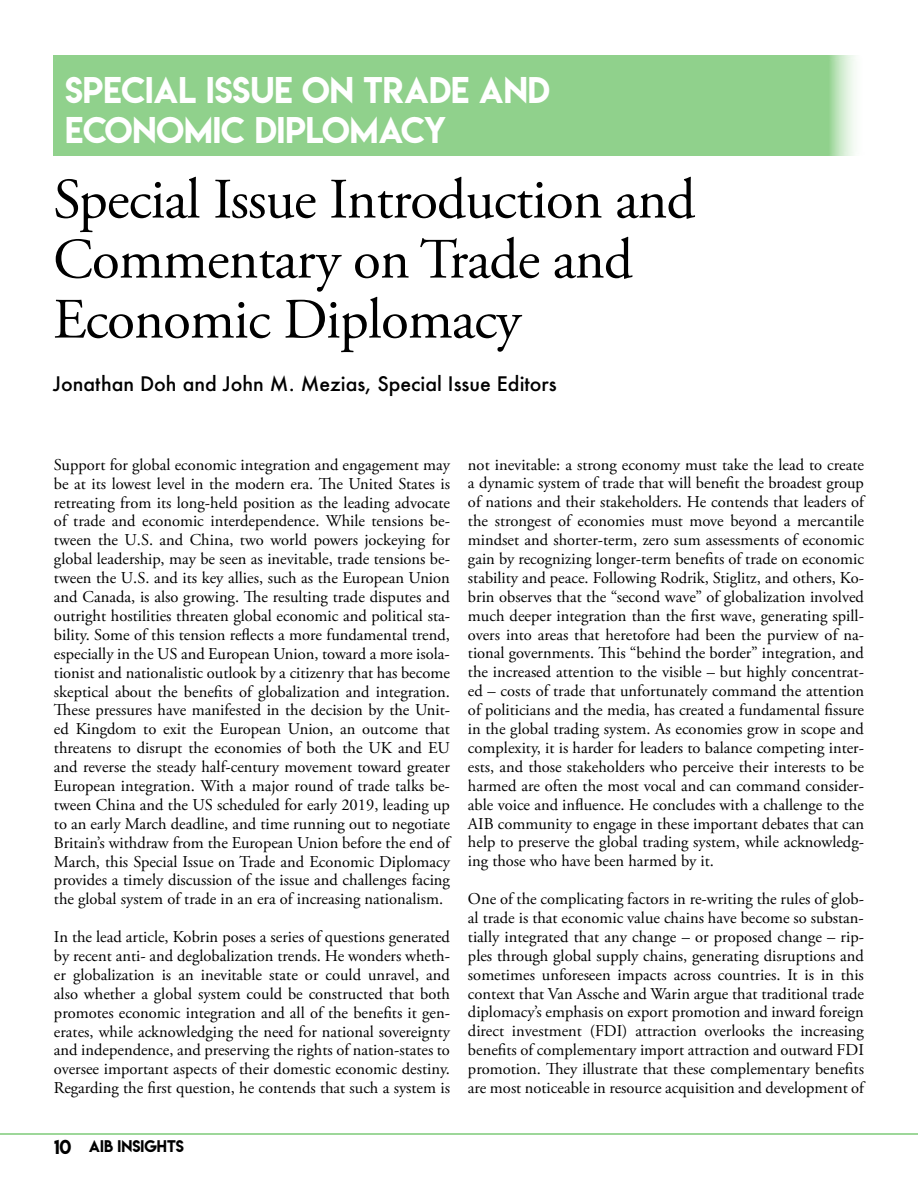
<style>
.page{position:relative;width:918px;height:1188px;background:#fff}
.page>*{position:absolute;margin:0;border:0;box-sizing:border-box;transform-origin:0 0}
.t1{font:57px/60px "Adobe Garamond Pro";letter-spacing:-.015em;color:#000}
.t2{font:33px/39.6px "Lemon Milk";color:#fff}
.t3{font:500 19.5px "Futura";color:#000}
.t4{font:16.5px/18.9px "Adobe Garamond Pro";color:#000;text-align:justify}
.t5{font:15px "Lemon Milk";color:#000}
.s1{font-size:18px}
</style>
<div class="page">
<hr style="left:0;top:1133px;width:918px;height:2px;background:#7dcb78">
<div style="left:53px;top:56px;width:812px;height:100px;background:#90d18c"></div>
<h2 class="t2" style="left:65px;top:70px;width:487px">SPECIAL ISSUE ON TRADE AND<br>ECONOMIC DIPLOMACY</h2>
<h1 class="t1" style="left:53px;top:171px;width:644px">Special Issue Introduction and<br>Commentary on Trade and<br>Economic Diplomacy</h1>
<p class="t3" style="left:53px;top:371px;width:505px">Jonathan Doh and John M. Mezias, Special Issue Editors</p>
<p class="t4" style="left:54px;top:456px;width:398px">Support for global economic integration and engagement may be at its lowest level in the modern era. The United States is retreating from its long-held position as the leading advocate of trade and economic interdependence. While tensions be&shy;tween the U.S. and China, two world powers jockeying for global leadership, may be seen as inevitable, trade tensions be&shy;tween the U.S. and its key allies, such as the European Union and Canada, is also growing. The resulting trade disputes and outright hostilities threaten global economic and political sta&shy;bility. Some of this tension reflects a more fundamental trend, especially in the US and European Union, toward a more isola&shy;tionist and nationalistic outlook by a citizenry that has become skeptical about the benefits of globalization and integration.<br>These pressures have manifested in the decision by the Unit&shy;ed Kingdom to exit the European Union, an outcome that threatens to disrupt the economies of both the UK and EU and reverse the steady half-century movement toward greater European integration. With a major round of trade talks be&shy;tween China and the US scheduled for early 2019, leading up to an early March deadline, and time running out to negotiate Britain’s withdraw from the European Union before the end of March, this Special Issue on Trade and Economic Diplomacy provides a timely discussion of the issue and challenges facing the global system of trade in an era of increasing nationalism.</p>
<p class="t4" style="left:54px;top:928px;width:398px">In the lead article, Kobrin poses a series of questions generated by recent anti- and deglobalization trends. He wonders wheth&shy;er globalization is an inevitable state or could unravel, and also whether a global system could be constructed that both promotes economic integration and all of the benefits it gen&shy;erates, while acknowledging the need for national sovereignty and independence, and preserving the rights of nation-states to oversee important aspects of their domestic economic destiny.<br>Regarding the first question, he contends that such a system is</p>
<p class="t4" style="left:468px;top:455px;width:398px">not inevitable: a strong economy must take the lead to create a dynamic system of trade that will benefit the broadest group of nations and their stakeholders. He contends that leaders of the strongest of economies must move beyond a mercantile mindset and shorter-term, zero sum assessments of economic gain by recognizing longer-term benefits of trade on economic stability and peace. Following Rodrik, Stiglitz, and others, Ko&shy;brin observes that the “second wave” of globalization involved much deeper integration than the first wave, generating spill&shy;overs into areas that heretofore had been the purview of na&shy;tional governments. This “behind the border” integration, and the increased attention to the visible – but highly concentrat&shy;ed – costs of trade that unfortunately command the attention of politicians and the media, has created a fundamental fissure in the global trading system. As economies grow in scope and complexity, it is harder for leaders to balance competing inter&shy;ests, and those stakeholders who perceive their interests to be harmed are often the most vocal and can command consider&shy;able voice and influence. He concludes with a challenge to the AIB community to engage in these important debates that can help to preserve the global trading system, while acknowledg&shy;ing those who have been harmed by it.</p>
<p class="t4" style="left:468px;top:890px;width:398px">One of the complicating factors in re-writing the rules of glob&shy;al trade is that economic value chains have become so substan&shy;tially integrated that any change – or proposed change – rip&shy;ples through global supply chains, generating disruptions and sometimes unforeseen impacts across countries. It is in this context that Van Assche and Warin argue that traditional trade diplomacy’s emphasis on export promotion and inward foreign direct investment (FDI) attraction overlooks the increasing benefits of complementary import attraction and outward FDI promotion. They illustrate that these complementary benefits are most noticeable in resource acquisition and development of</p>
<p class="t5" style="left:54px;top:1135px;width:131px"><span class="s1">10</span> AIB INSIGHTS</p>
</div>
